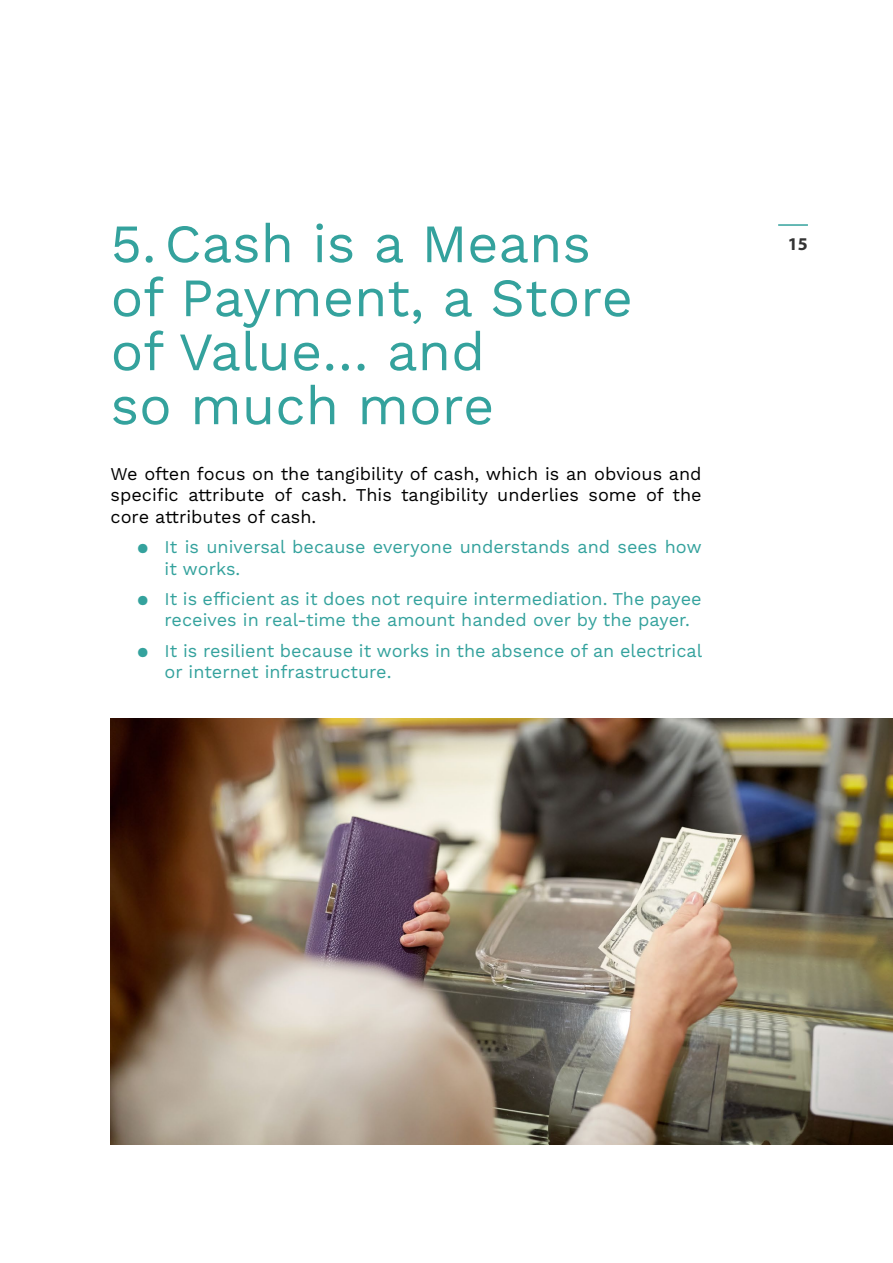
<style>
.page{position:relative;width:893px;height:1263px;background:#fff}
.page>*{position:absolute;margin:0;border:0;box-sizing:border-box;transform-origin:0 0}
.t1{font:54px/54px "Work Sans";color:#34a29d}
.t2{font:18px/21.6px "Work Sans";color:#34a29d}
.t3{font:18px/21.6px "Work Sans";color:#000;text-align:justify}
.t4{font:700 18px "Myriad Pro";color:#333}
</style>
<div class="page">
<hr style="left:778px;top:224px;width:30px;height:2px;background:#34a29d">
<img style="left:111px;top:718px;width:781px;height:427px">
<h1 class="t1" style="left:111px;top:219px;width:482px">5.Cash is a Means</h1>
<h1 class="t1" style="left:111px;top:273px;width:524px">of Payment, a Store of Value… and<br>so much more</h1>
<p class="t3" style="left:111px;top:464px;width:593px">We often focus on the tangibility of cash, which is an obvious and specific attribute of cash. This tangibility underlies some of the core attributes of cash.</p>
<p class="t2" style="left:165px;top:537px;width:539px;text-indent:-27px">● It is universal because everyone understands and sees how it works.</p>
<p class="t2" style="left:165px;top:589px;width:538px;text-indent:-27px">● It is efficient as it does not require intermediation. The payee receives in real-time the amount handed over by the payer.</p>
<p class="t2" style="left:165px;top:640px;width:539px;text-indent:-27px">● It is resilient because it works in the absence of an electrical or internet infrastructure.</p>
<p class="t4" style="left:788px;top:232px;width:21px">15</p>
</div>
